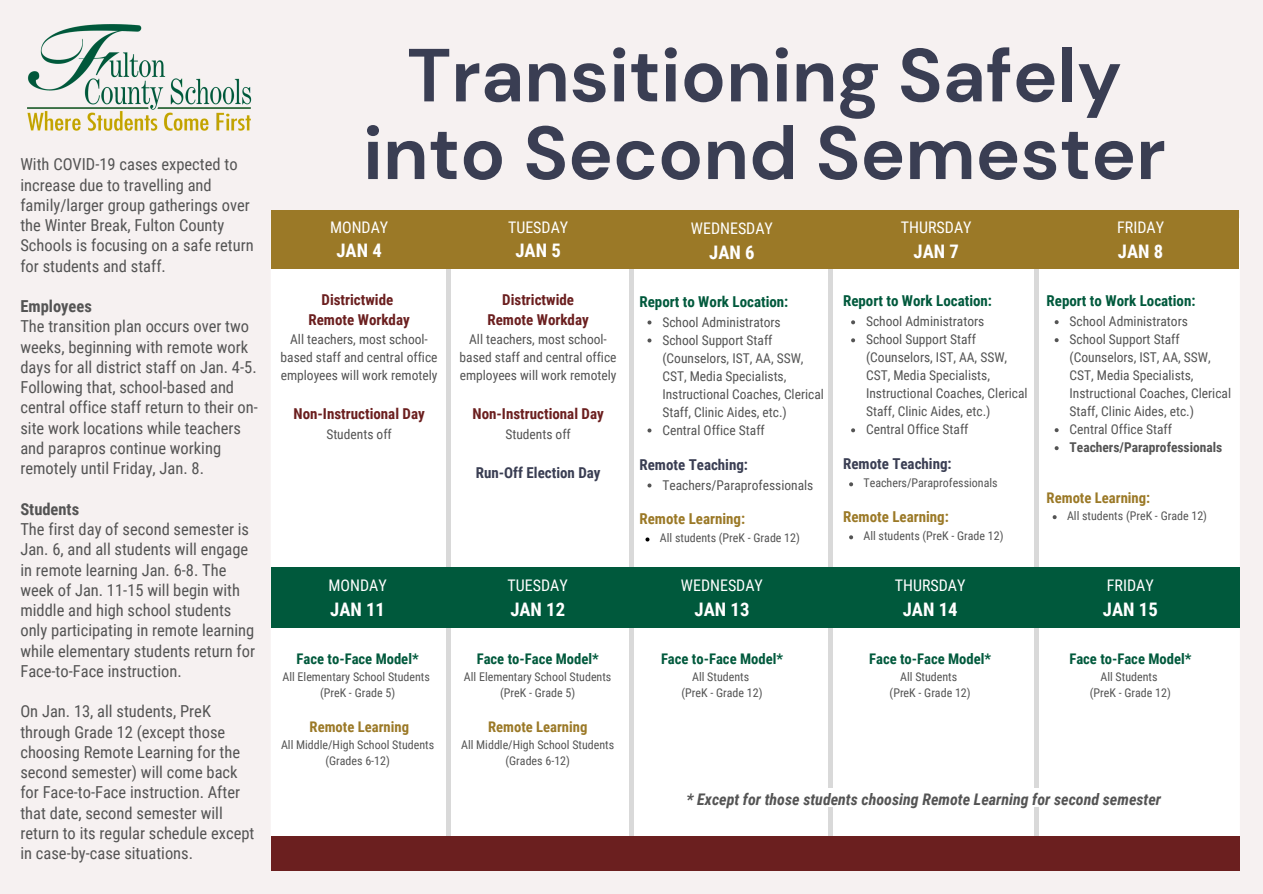
<style>
.page{position:relative;width:1263px;height:894px;background:#fff}
.page>*{position:absolute;margin:0;border:0;box-sizing:border-box;transform-origin:0 0}
.t1{font:700 75px "DM Sans";color:#3a3e53}
.t2{font:700 18.6px "Roboto Condensed";color:#fff}
.t3{font:16.5px/20.2px "Roboto Condensed";color:#545454}
.t4{font:700 16.5px "Roboto Condensed";color:#545454}
.t5{font:16.05px "Roboto Condensed";color:#fff}
.t6{font:italic 700 16.05px "Roboto Condensed";color:#545454}
.t7{font:700 15px "Roboto Condensed";color:#6b1f1f}
.t8{font:700 15px "Roboto Condensed";color:#00593c}
.t9{font:700 15px "Roboto Condensed";color:#3a3e53}
.t10{font:700 15px "Roboto Condensed";color:#9b7927}
.t11{font:700 14.7px "Roboto Condensed";color:#00593c}
.t12{font:700 14.7px "Roboto Condensed";color:#9b7927}
.t13{font:13.5px/18px "Roboto Condensed";color:#545454}
.t14{font:700 13.5px "Roboto Condensed";color:#545454}
.t15{font:12px "Roboto Condensed";color:#545454}
</style>
<div class="page">
<div style="left:0;top:0;width:1263px;height:893px;background:#f6f1f1"></div>
<div style="left:273px;top:220px;width:965px;height:635px;background:#fff"></div>
<hr style="left:271px;top:222px;width:4px;height:631px;background:#fff">
<hr style="left:1236px;top:222px;width:4px;height:631px;background:#fff">
<hr style="left:1034px;top:251px;width:4px;height:618px;background:#d9d9d9">
<div style="left:446px;top:239px;width:5px;height:618px;background:#d9d9d9"></div>
<hr style="left:829px;top:239px;width:4px;height:618px;background:#d9d9d9">
<div style="left:629px;top:240px;width:5px;height:617px;background:#d9d9d9"></div>
<div style="left:271px;top:566px;width:968px;height:61px;background:#00593c"></div>
<div style="left:271px;top:835px;width:968px;height:35px;background:#6b1f1f"></div>
<div style="left:271px;top:210px;width:968px;height:58px;background:#9b7927"></div>
<div style="left:690px;top:787px;width:509px;height:19px;background:#fff"></div>
<img style="left:27px;top:24px;width:225px;height:107px">
<svg style="left:1055px;top:320px;width:4px;height:4px"></svg>
<svg style="left:1055px;top:338px;width:4px;height:4px"></svg>
<svg style="left:1055px;top:428px;width:4px;height:4px"></svg>
<svg style="left:1055px;top:446px;width:4px;height:4px"></svg>
<svg style="left:1053px;top:515px;width:4px;height:4px"></svg>
<svg style="left:647px;top:320px;width:4px;height:4px"></svg>
<svg style="left:647px;top:338px;width:4px;height:4px"></svg>
<svg style="left:647px;top:428px;width:4px;height:4px"></svg>
<svg style="left:647px;top:483px;width:4px;height:4px"></svg>
<svg style="left:645px;top:537px;width:4px;height:4px"></svg>
<svg style="left:851px;top:320px;width:4px;height:4px"></svg>
<svg style="left:851px;top:338px;width:4px;height:4px"></svg>
<svg style="left:851px;top:428px;width:4px;height:4px"></svg>
<svg style="left:849px;top:482px;width:4px;height:4px"></svg>
<svg style="left:849px;top:535px;width:4px;height:4px"></svg>
<p class="t3" style="left:20px;top:154px;width:235px">With COVID-19 cases expected to increase due to travelling and family/larger group gatherings over the Winter Break, Fulton County<br>Schools is focusing on a safe return for students and staff.</p>
<p class="t4" style="left:20px;top:297px;width:73px">Employees</p>
<p class="t3" style="left:20px;top:316px;width:239px">The transition plan occurs over two weeks, beginning with remote work days for all district staff on Jan. 4-5.<br>Following that, school-based and central office staff return to their on&shy;site work locations while teachers and parapros continue working remotely until Friday, Jan. 8.</p>
<p class="t4" style="left:20px;top:499px;width:60px">Students</p>
<p class="t3" style="left:20px;top:519px;width:236px">The first day of second semester is Jan. 6, and all students will engage in remote learning Jan. 6-8. The week of Jan. 11-15 will begin with middle and high school students only participating in remote learning while elementary students return for Face-to-Face instruction.</p>
<p class="t3" style="left:20px;top:701px;width:235px">On Jan. 13, all students, PreK through Grade 12 (except those choosing Remote Learning for the second semester) will come back for Face-to-Face instruction. After that date, second semester will return to its regular schedule except in case-by-case situations.</p>
<p class="t1" style="left:407px;top:27px;width:716px">Transitioning Safely</p>
<p class="t1" style="left:363px;top:105px;width:804px">into Second Semester</p>
<p class="t5" style="left:330px;top:217px;width:60px">MONDAY</p>
<p class="t2" style="left:336px;top:240px;width:47px">JAN 4</p>
<p class="t7" style="left:322px;top:290px;width:73px">Districtwide</p>
<p class="t7" style="left:308px;top:311px;width:103px">Remote Workday</p>
<p class="t13" style="left:281px;top:330px;width:159px;text-align:center">All teachers, most school&shy;based staff and central office employees will work remotely</p>
<p class="t7" style="left:293px;top:405px;width:133px">Non-Instructional Day</p>
<p class="t13" style="left:326px;top:425px;width:67px">Students off</p>
<p class="t5" style="left:508px;top:217px;width:62px">TUESDAY</p>
<p class="t2" style="left:515px;top:240px;width:47px">JAN 5</p>
<p class="t7" style="left:502px;top:290px;width:73px">Districtwide</p>
<p class="t7" style="left:487px;top:311px;width:103px">Remote Workday</p>
<p class="t13" style="left:460px;top:330px;width:159px;text-align:center">All teachers, most school&shy;based staff and central office employees will work remotely</p>
<p class="t7" style="left:472px;top:405px;width:133px">Non-Instructional Day</p>
<p class="t13" style="left:505px;top:425px;width:67px">Students off</p>
<p class="t9" style="left:476px;top:464px;width:126px">Run-Off Election Day</p>
<p class="t5" style="left:328px;top:575px;width:60px">MONDAY</p>
<p class="t2" style="left:330px;top:598px;width:56px">JAN 11</p>
<p class="t11" style="left:297px;top:650px;width:124px">Face to-Face Model*</p>
<p class="t15" style="left:282px;top:669px;width:149px">All Elementary School Students</p>
<p class="t15" style="left:320px;top:685px;width:77px">(PreK - Grade 5)</p>
<p class="t12" style="left:310px;top:717px;width:101px">Remote Learning</p>
<p class="t15" style="left:281px;top:737px;width:155px">All Middle/High School Students</p>
<p class="t15" style="left:325px;top:753px;width:66px">(Grades 6-12)</p>
<p class="t5" style="left:508px;top:575px;width:62px">TUESDAY</p>
<p class="t2" style="left:510px;top:598px;width:56px">JAN 12</p>
<p class="t11" style="left:477px;top:650px;width:124px">Face to-Face Model*</p>
<p class="t15" style="left:464px;top:669px;width:149px">All Elementary School Students</p>
<p class="t15" style="left:500px;top:685px;width:77px">(PreK - Grade 5)</p>
<p class="t12" style="left:488px;top:717px;width:101px">Remote Learning</p>
<p class="t15" style="left:461px;top:737px;width:155px">All Middle/High School Students</p>
<p class="t15" style="left:505px;top:753px;width:66px">(Grades 6-12)</p>
<p class="t5" style="left:691px;top:218px;width:84px">WEDNESDAY</p>
<p class="t2" style="left:709px;top:241px;width:47px">JAN 6</p>
<p class="t8" style="left:639px;top:292px;width:150px">Report to Work Location:</p>
<p class="t5" style="left:901px;top:218px;width:72px">THURSDAY</p>
<p class="t2" style="left:914px;top:241px;width:47px">JAN 7</p>
<p class="t8" style="left:843px;top:292px;width:150px">Report to Work Location:</p>
<p class="t5" style="left:1117px;top:218px;width:48px">FRIDAY</p>
<p class="t2" style="left:1118px;top:241px;width:47px">JAN 8</p>
<p class="t8" style="left:1047px;top:292px;width:150px">Report to Work Location:</p>
<p class="t13" style="left:662px;top:313px;width:120px">School Administrators</p>
<p class="t13" style="left:662px;top:331px;width:163px">School Support Staff (Counselors, IST, AA, SSW,<br>CST, Media Specialists,<br>Instructional Coaches, Clerical<br>Staff, Clinic Aides, etc.)</p>
<p class="t13" style="left:662px;top:421px;width:104px">Central Office Staff</p>
<p class="t13" style="left:866px;top:312px;width:120px">School Administrators</p>
<p class="t13" style="left:866px;top:330px;width:163px">School Support Staff (Counselors, IST, AA, SSW,<br>CST, Media Specialists,<br>Instructional Coaches, Clerical<br>Staff, Clinic Aides, etc.)</p>
<p class="t13" style="left:866px;top:420px;width:104px">Central Office Staff</p>
<p class="t13" style="left:1069px;top:312px;width:120px">School Administrators</p>
<p class="t13" style="left:1069px;top:330px;width:163px">School Support Staff (Counselors, IST, AA, SSW,<br>CST, Media Specialists,<br>Instructional Coaches, Clerical<br>Staff, Clinic Aides, etc.)</p>
<p class="t13" style="left:1069px;top:420px;width:104px">Central Office Staff</p>
<p class="t14" style="left:1069px;top:439px;width:154px">Teachers/Paraprofessionals</p>
<p class="t9" style="left:639px;top:455px;width:110px">Remote Teaching:</p>
<p class="t13" style="left:662px;top:475px;width:152px">Teachers/Paraprofessionals</p>
<p class="t10" style="left:639px;top:510px;width:107px">Remote Learning:</p>
<p class="t9" style="left:843px;top:455px;width:110px">Remote Teaching:</p>
<p class="t10" style="left:843px;top:508px;width:107px">Remote Learning:</p>
<p class="t15" style="left:863px;top:476px;width:136px">Teachers/Paraprofessionals</p>
<p class="t12" style="left:1047px;top:489px;width:105px">Remote Learning:</p>
<p class="t15" style="left:1067px;top:509px;width:142px">All students (PreK - Grade 12)</p>
<p class="t15" style="left:660px;top:531px;width:142px">All students (PreK - Grade 12)</p>
<p class="t15" style="left:863px;top:529px;width:142px">All students (PreK - Grade 12)</p>
<p class="t5" style="left:681px;top:576px;width:84px">WEDNESDAY</p>
<p class="t2" style="left:695px;top:599px;width:56px">JAN 13</p>
<p class="t11" style="left:661px;top:650px;width:124px">Face to-Face Model*</p>
<p class="t15" style="left:692px;top:670px;width:59px">All Students</p>
<p class="t15" style="left:681px;top:686px;width:83px">(PreK - Grade 12)</p>
<p class="t5" style="left:895px;top:576px;width:72px">THURSDAY</p>
<p class="t2" style="left:903px;top:598px;width:56px">JAN 14</p>
<p class="t11" style="left:869px;top:650px;width:124px">Face to-Face Model*</p>
<p class="t15" style="left:900px;top:670px;width:59px">All Students</p>
<p class="t15" style="left:890px;top:686px;width:83px">(PreK - Grade 12)</p>
<p class="t5" style="left:1107px;top:576px;width:48px">FRIDAY</p>
<p class="t2" style="left:1103px;top:598px;width:56px">JAN 15</p>
<p class="t11" style="left:1069px;top:650px;width:124px">Face to-Face Model*</p>
<p class="t15" style="left:1100px;top:669px;width:59px">All Students</p>
<p class="t15" style="left:1090px;top:685px;width:83px">(PreK - Grade 12)</p>
<p class="t6" style="left:686px;top:789px;width:476px">* Except for those students choosing Remote Learning for second semester</p>
</div>
